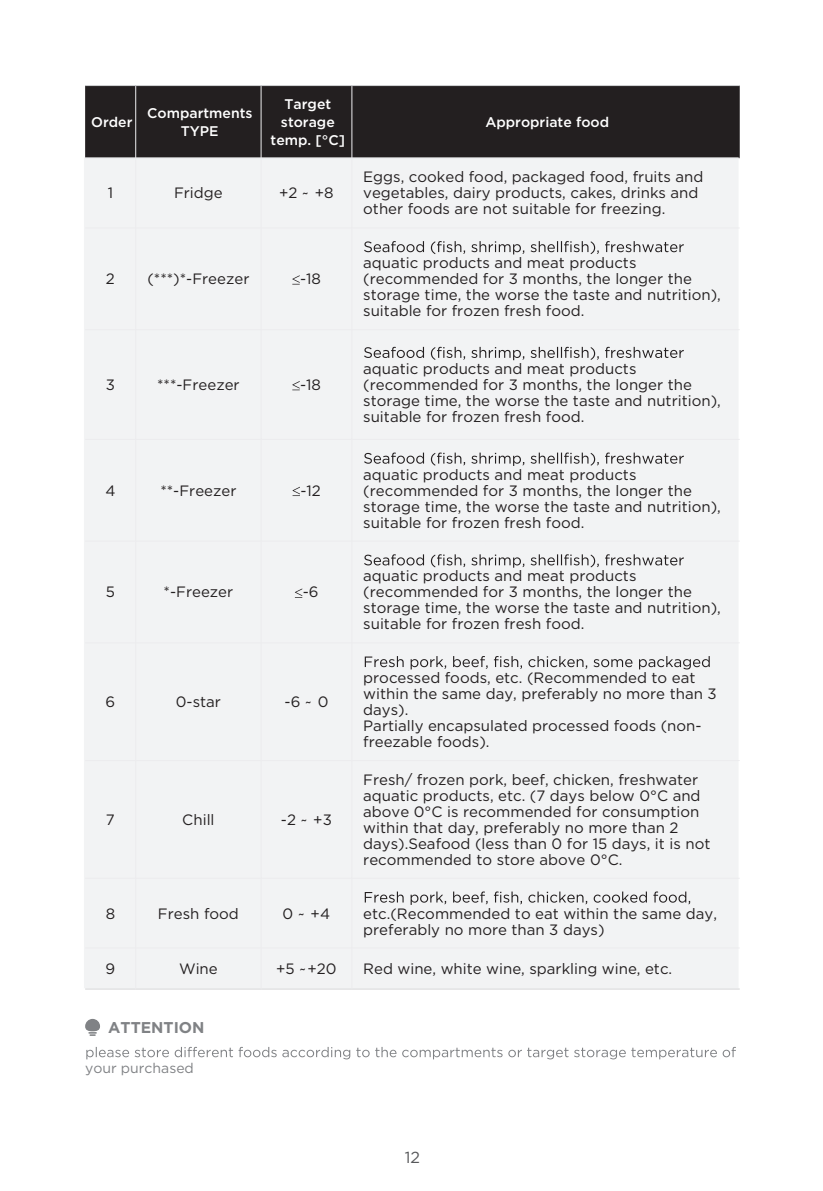
<style>
.page{position:relative;width:823px;height:1191px;background:#fff}
.page>*{position:absolute;margin:0;border:0;box-sizing:border-box;transform-origin:0 0}
.t1{font:16px "Gotham";color:#57585a}
.t2{font:700 15.6px "Gotham";color:#808285}
.t3{font:15px/16px "Gotham";color:#231f20}
.t4{font:500 14px/18px "Gotham";color:#fff;text-align:center}
.t5{font:14px "Gotham";color:#808285}
</style>
<div class="page">
<div style="left:85px;top:86px;width:654px;height:72px;background:#231f20"></div>
<div style="left:84px;top:157px;width:654px;height:831px;background:#f2f3f4"></div>
<hr style="left:85px;top:85px;width:51px;height:1px;background:#d1d2d4">
<hr style="left:136px;top:85px;width:125px;height:1px;background:#d1d2d4">
<hr style="left:261px;top:85px;width:90px;height:1px;background:#d1d2d4">
<hr style="left:351px;top:85px;width:388px;height:1px;background:#d1d2d4">
<hr style="left:85px;top:988px;width:51px;height:1px;background:#d1d2d4">
<hr style="left:136px;top:988px;width:125px;height:1px;background:#d1d2d4">
<hr style="left:261px;top:988px;width:90px;height:1px;background:#d1d2d4">
<hr style="left:351px;top:988px;width:388px;height:1px;background:#d1d2d4">
<hr style="left:135px;top:86px;width:1px;height:72px;background:#ececee">
<hr style="left:260px;top:86px;width:1px;height:72px;background:#ececee">
<hr style="left:351px;top:86px;width:1px;height:72px;background:#ececee">
<hr style="left:85px;top:158px;width:51px;height:1px;background:#ececee">
<hr style="left:136px;top:158px;width:125px;height:1px;background:#ececee">
<hr style="left:135px;top:158px;width:1px;height:70px;background:#ececee">
<hr style="left:261px;top:158px;width:90px;height:1px;background:#ececee">
<hr style="left:260px;top:158px;width:1px;height:70px;background:#ececee">
<hr style="left:351px;top:158px;width:388px;height:1px;background:#ececee">
<hr style="left:351px;top:158px;width:1px;height:70px;background:#ececee">
<hr style="left:85px;top:228px;width:51px;height:1px;background:#ececee">
<hr style="left:136px;top:228px;width:125px;height:1px;background:#ececee">
<hr style="left:135px;top:228px;width:1px;height:101px;background:#ececee">
<hr style="left:261px;top:228px;width:90px;height:1px;background:#ececee">
<hr style="left:260px;top:228px;width:1px;height:101px;background:#ececee">
<hr style="left:351px;top:228px;width:388px;height:1px;background:#ececee">
<hr style="left:351px;top:228px;width:1px;height:101px;background:#ececee">
<hr style="left:85px;top:329px;width:51px;height:1px;background:#ececee">
<hr style="left:136px;top:329px;width:125px;height:1px;background:#ececee">
<hr style="left:135px;top:330px;width:1px;height:109px;background:#ececee">
<hr style="left:261px;top:329px;width:90px;height:1px;background:#ececee">
<hr style="left:260px;top:330px;width:1px;height:109px;background:#ececee">
<hr style="left:351px;top:329px;width:388px;height:1px;background:#ececee">
<hr style="left:351px;top:330px;width:1px;height:109px;background:#ececee">
<hr style="left:85px;top:439px;width:51px;height:1px;background:#ececee">
<hr style="left:136px;top:439px;width:125px;height:1px;background:#ececee">
<hr style="left:135px;top:439px;width:1px;height:102px;background:#ececee">
<hr style="left:261px;top:439px;width:90px;height:1px;background:#ececee">
<hr style="left:260px;top:439px;width:1px;height:102px;background:#ececee">
<hr style="left:351px;top:439px;width:388px;height:1px;background:#ececee">
<hr style="left:351px;top:439px;width:1px;height:102px;background:#ececee">
<hr style="left:85px;top:541px;width:51px;height:1px;background:#ececee">
<hr style="left:136px;top:541px;width:125px;height:1px;background:#ececee">
<hr style="left:135px;top:541px;width:1px;height:101px;background:#ececee">
<hr style="left:261px;top:541px;width:90px;height:1px;background:#ececee">
<hr style="left:260px;top:541px;width:1px;height:101px;background:#ececee">
<hr style="left:351px;top:541px;width:388px;height:1px;background:#ececee">
<hr style="left:351px;top:541px;width:1px;height:101px;background:#ececee">
<hr style="left:85px;top:642px;width:51px;height:1px;background:#ececee">
<hr style="left:136px;top:642px;width:125px;height:1px;background:#ececee">
<hr style="left:135px;top:643px;width:1px;height:117px;background:#ececee">
<hr style="left:261px;top:642px;width:90px;height:1px;background:#ececee">
<hr style="left:260px;top:643px;width:1px;height:117px;background:#ececee">
<hr style="left:351px;top:642px;width:388px;height:1px;background:#ececee">
<hr style="left:351px;top:643px;width:1px;height:117px;background:#ececee">
<hr style="left:85px;top:760px;width:51px;height:1px;background:#ececee">
<hr style="left:136px;top:760px;width:125px;height:1px;background:#ececee">
<hr style="left:135px;top:761px;width:1px;height:117px;background:#ececee">
<hr style="left:261px;top:760px;width:90px;height:1px;background:#ececee">
<hr style="left:260px;top:761px;width:1px;height:117px;background:#ececee">
<hr style="left:351px;top:760px;width:388px;height:1px;background:#ececee">
<hr style="left:351px;top:761px;width:1px;height:117px;background:#ececee">
<hr style="left:85px;top:878px;width:51px;height:1px;background:#ececee">
<hr style="left:136px;top:878px;width:125px;height:1px;background:#ececee">
<hr style="left:135px;top:878px;width:1px;height:69px;background:#ececee">
<hr style="left:261px;top:878px;width:90px;height:1px;background:#ececee">
<hr style="left:260px;top:878px;width:1px;height:69px;background:#ececee">
<hr style="left:351px;top:878px;width:388px;height:1px;background:#ececee">
<hr style="left:351px;top:878px;width:1px;height:69px;background:#ececee">
<hr style="left:85px;top:947px;width:51px;height:1px;background:#ececee">
<hr style="left:136px;top:947px;width:125px;height:1px;background:#ececee">
<hr style="left:135px;top:948px;width:1px;height:40px;background:#ececee">
<hr style="left:261px;top:947px;width:90px;height:1px;background:#ececee">
<hr style="left:260px;top:948px;width:1px;height:40px;background:#ececee">
<hr style="left:351px;top:947px;width:388px;height:1px;background:#ececee">
<hr style="left:351px;top:948px;width:1px;height:40px;background:#ececee">
<svg style="left:292px;top:275px;width:7px;height:9px"></svg>
<svg style="left:364px;top:241px;width:319px;height:13px"></svg>
<svg style="left:292px;top:381px;width:7px;height:9px"></svg>
<svg style="left:364px;top:347px;width:319px;height:13px"></svg>
<svg style="left:292px;top:487px;width:8px;height:9px"></svg>
<svg style="left:364px;top:452px;width:319px;height:14px"></svg>
<svg style="left:295px;top:588px;width:7px;height:10px"></svg>
<svg style="left:364px;top:554px;width:319px;height:14px"></svg>
<svg style="left:364px;top:656px;width:345px;height:13px"></svg>
<svg style="left:364px;top:891px;width:325px;height:14px"></svg>
<svg style="left:85px;top:1019px;width:15px;height:17px"></svg>
<svg style="left:86px;top:1046px;width:649px;height:13px"></svg>
<p class="t4" style="left:91px;top:113px;width:43px">Order</p>
<p class="t4" style="left:147px;top:104px;width:107px">Compartments<br>TYPE</p>
<p class="t4" style="left:270px;top:95px;width:76px">Target storage temp. [°C]</p>
<p class="t3" style="left:108px;top:185px;width:7px">1</p>
<p class="t3" style="left:174px;top:185px;width:50px">Fridge</p>
<p class="t3" style="left:279px;top:185px;width:56px">+2 ~ +8</p>
<p class="t3" style="left:106px;top:270px;width:10px">2</p>
<p class="t3" style="left:147px;top:270px;width:103px">(***)*-Freezer</p>
<p class="t3" style="left:300px;top:270px;width:22px">-18</p>
<p class="t3" style="left:106px;top:376px;width:11px">3</p>
<p class="t3" style="left:157px;top:376px;width:84px">***-Freezer</p>
<p class="t3" style="left:300px;top:376px;width:22px">-18</p>
<p class="t3" style="left:105px;top:482px;width:12px">4</p>
<p class="t3" style="left:160px;top:482px;width:77px">**-Freezer</p>
<p class="t3" style="left:300px;top:482px;width:22px">-12</p>
<p class="t3" style="left:106px;top:583px;width:11px">5</p>
<p class="t3" style="left:163px;top:583px;width:71px">*-Freezer</p>
<p class="t3" style="left:302px;top:583px;width:17px">-6</p>
<p class="t3" style="left:105px;top:693px;width:11px">6</p>
<p class="t3" style="left:176px;top:693px;width:47px">0-star</p>
<p class="t3" style="left:284px;top:693px;width:45px">-6 ~ 0</p>
<p class="t3" style="left:106px;top:811px;width:10px">7</p>
<p class="t3" style="left:182px;top:811px;width:34px">Chill</p>
<p class="t3" style="left:281px;top:811px;width:52px">-2 ~ +3</p>
<p class="t4" style="left:485px;top:113px;width:125px">Appropriate food</p>
<p class="t3" style="left:363px;top:169px;width:341px">Eggs, cooked food, packaged food, fruits and vegetables, dairy products, cakes, drinks and other foods are not suitable for freezing.</p>
<p class="t3" style="left:363px;top:254px;width:359px">aquatic products and meat products (recommended for 3 months, the longer the storage time, the worse the taste and nutrition), suitable for frozen fresh food.</p>
<p class="t3" style="left:363px;top:360px;width:359px">aquatic products and meat products (recommended for 3 months, the longer the storage time, the worse the taste and nutrition), suitable for frozen fresh food.</p>
<p class="t3" style="left:363px;top:466px;width:359px">aquatic products and meat products (recommended for 3 months, the longer the storage time, the worse the taste and nutrition), suitable for frozen fresh food.</p>
<p class="t3" style="left:363px;top:567px;width:359px">aquatic products and meat products (recommended for 3 months, the longer the storage time, the worse the taste and nutrition), suitable for frozen fresh food.</p>
<p class="t3" style="left:363px;top:669px;width:355px">processed foods, etc. (Recommended to eat within the same day, preferably no more than 3 days).<br>Partially encapsulated processed foods (non&shy;freezable foods).</p>
<p class="t3" style="left:363px;top:771px;width:348px">Fresh/ frozen pork, beef, chicken, freshwater aquatic products, etc. (7 days below 0°C and above 0°C is recommended for consumption within that day, preferably no more than 2 days).Seafood (less than 0 for 15 days, it is not recommended to store above 0°C.</p>
<p class="t3" style="left:106px;top:905px;width:11px">8</p>
<p class="t3" style="left:158px;top:905px;width:82px">Fresh food</p>
<p class="t3" style="left:282px;top:905px;width:49px">0 ~ +4</p>
<p class="t3" style="left:363px;top:905px;width:355px">etc.(Recommended to eat within the same day, preferably no more than 3 days)</p>
<p class="t3" style="left:105px;top:960px;width:11px">9</p>
<p class="t3" style="left:179px;top:960px;width:40px">Wine</p>
<p class="t3" style="left:276px;top:960px;width:62px">+5 ~ +20</p>
<p class="t3" style="left:363px;top:960px;width:310px">Red wine, white wine, sparkling wine, etc.</p>
<p class="t2" style="left:108px;top:1017px;width:98px">ATTENTION</p>
<p class="t5" style="left:85px;top:1059px;width:110px">your purchased</p>
<p class="t1" style="left:404px;top:1146px;width:17px">12</p>
</div>
